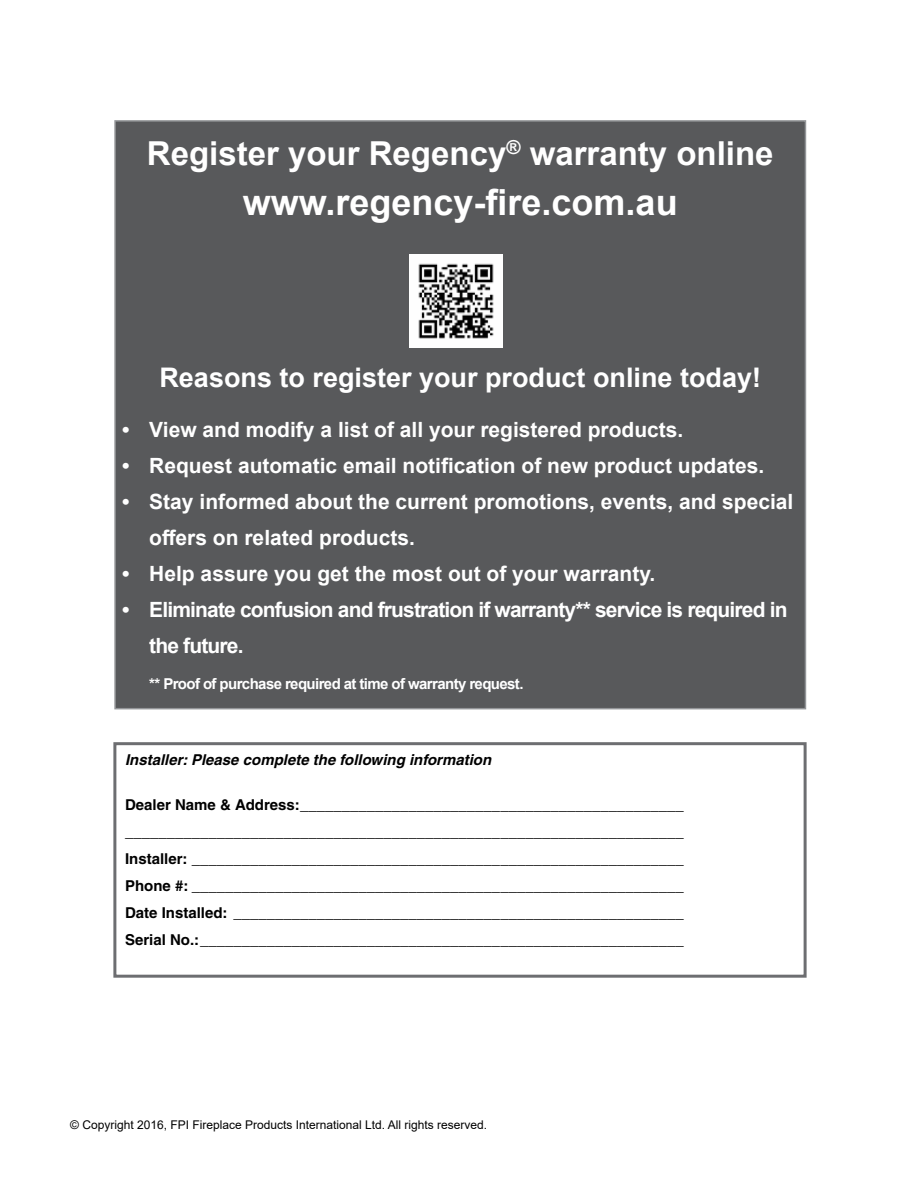
<style>
.page{position:relative;width:918px;height:1188px;background:#fff}
.page>*{position:absolute;margin:0;border:0;box-sizing:border-box;transform-origin:0 0}
.t1{font:700 36px "Arial";color:#fff}
.t2{font:700 33px "Arial";color:#fff}
.t3{font:700 27px "Arial";color:#fff}
.t4{font:700 21px/36px "Arial";color:#fff}
.t5{font:700 21px/36px "Arial";letter-spacing:-.04em;color:#fff}
.t6{font:700 15px/27px "Helvetica";color:#000;text-align:justify}
.t7{font:700 15px "Arial";letter-spacing:-.04em;color:#fff}
.t8{font:italic 700 15px "Helvetica";color:#000}
.t9{font:12px "Arial";color:#000}
</style>
<div class="page">
<div style="left:113px;top:742px;width:694px;height:236px;border:3px solid #6d6e71"></div>
<div style="left:115px;top:121px;width:690px;height:588px;background:#58595b"></div>
<img style="left:409px;top:254px;width:94px;height:94px">
<h2 class="t2" style="left:147px;top:130px;width:628px">Register your Regency<sup>®</sup> warranty online</h2>
<h1 class="t1" style="left:243px;top:177px;width:436px">www.regency-fire.com.au</h1>
<h3 class="t3" style="left:159px;top:359px;width:603px">Reasons to register your product online today!</h3>
<h3 class="t4" style="left:122px;top:412px;width:563px">• View and modify a list of all your registered products.</h3>
<h3 class="t4" style="left:122px;top:448px;width:643px">• Request automatic email notification of new product updates.</h3>
<h3 class="t4" style="left:149px;top:484px;width:646px;text-indent:-27px">• Stay informed about the current promotions, events, and special offers on related products.</h3>
<h3 class="t4" style="left:122px;top:556px;width:535px">• Help assure you get the most out of your warranty.</h3>
<h3 class="t5" style="left:149px;top:592px;width:640px;text-indent:-27px">• Eliminate confusion and frustration if warranty** service is required in the future.</h3>
<p class="t7" style="left:149px;top:673px;width:376px">** Proof of purchase required at time of warranty request.</p>
<p class="t8" style="left:125px;top:751px;width:368px">Installer: Please complete the following information</p>
<p class="t6" style="left:125px;top:791px;width:560px">Dealer Name &amp; Address:______________________________________________ ___________________________________________________________________ Installer: ___________________________________________________________ Phone #: ___________________________________________________________ Date Installed: ______________________________________________________ Serial No.:__________________________________________________________</p>
<p class="t9" style="left:70px;top:1116px;width:419px">© Copyright 2016, FPI Fireplace Products International Ltd. All rights reserved.</p>
</div>
